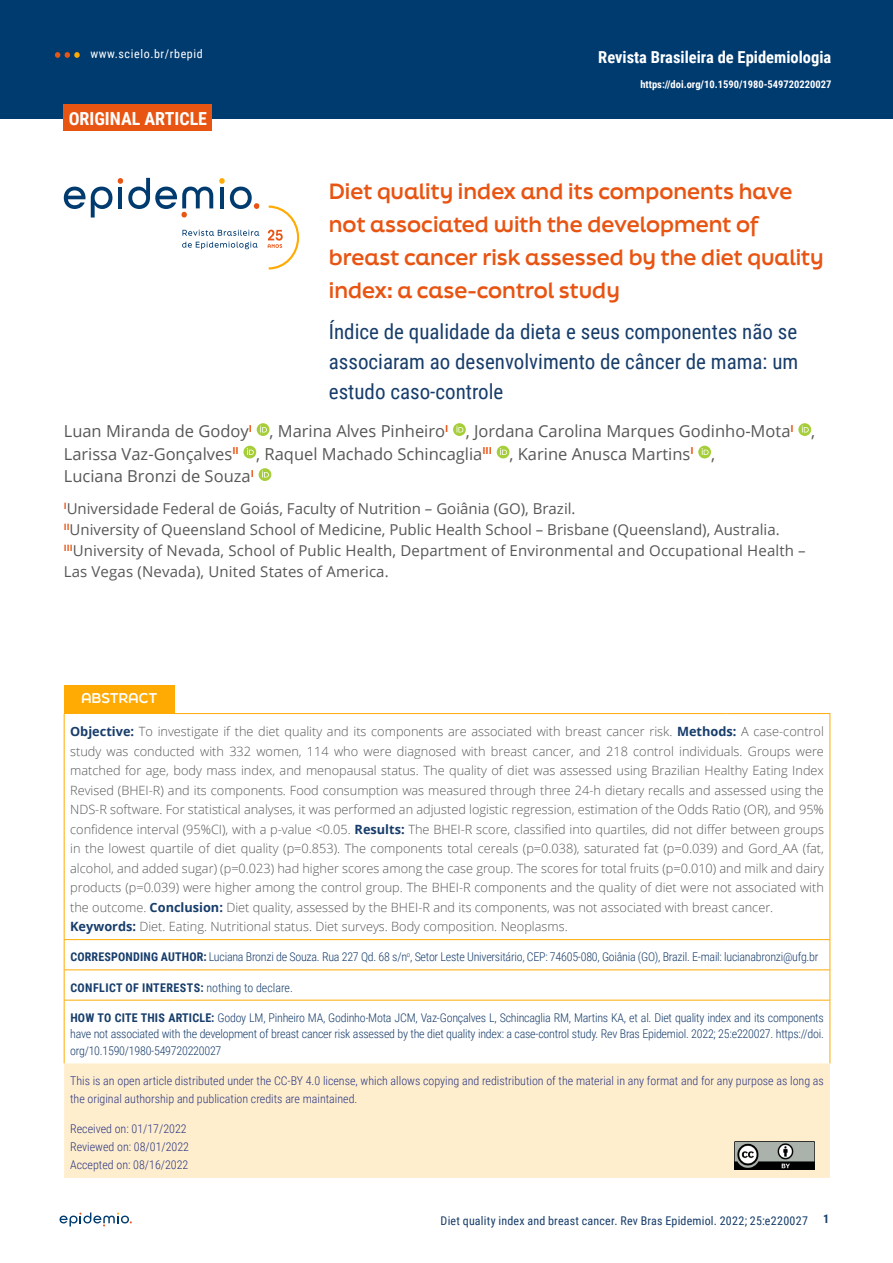
<style>
.page{position:relative;width:893px;height:1263px;background:#fff}
.page>*{position:absolute;margin:0;border:0;box-sizing:border-box;transform-origin:0 0}
.t1{font:700 21px/33px "Final Six";color:#e85412}
.t2{font:21px/30px "Roboto Condensed";color:#173d6b;text-align:justify}
.t3{font:700 18px "Roboto Condensed";color:#fff}
.t4{font:16.5px/22.5px "Open Sans";color:#575756}
.t5{font:700 16.5px "Roboto Condensed";color:#fff}
.t6{font:15px/21px "Open Sans";color:#575756}
.t7{font:700 13.5px "Final Six";color:#fff}
.t8{font:300 12.75px/19.5px "Open Sans";color:#575756}
.t9{font:300 12px/16.5px "Roboto Condensed";letter-spacing:-.02em;color:#173d6b;text-align:justify}
.t10{font:300 12px/18px "Roboto Condensed";color:#283583}
.t11{font:12px "Roboto Condensed";letter-spacing:.02em;color:#173d6b}
.t12{font:700 12px "Roboto Condensed";letter-spacing:.035em;color:#173d6b}
.t13{font:12px "Roboto Condensed";letter-spacing:.05em;color:#fff}
.t14{font:700 10.5px "Roboto Condensed";color:#fff}
.s1{font-weight:700;color:#173d6b}
.s2{font-weight:700}
.s3{font-weight:300}
</style>
<div class="page">
<svg style="left:60px;top:1212px;width:72px;height:14px"></svg>
<div style="left:0;top:0;width:893px;height:118px;background:#003b70"></div>
<svg style="left:55px;top:52px;width:25px;height:6px"></svg>
<svg style="left:257px;top:423px;width:12px;height:13px"></svg>
<svg style="left:260px;top:425px;width:7px;height:7px"></svg>
<svg style="left:453px;top:423px;width:13px;height:13px"></svg>
<svg style="left:456px;top:425px;width:7px;height:7px"></svg>
<svg style="left:798px;top:423px;width:13px;height:13px"></svg>
<svg style="left:802px;top:425px;width:7px;height:7px"></svg>
<div style="left:243px;top:446px;width:13px;height:12px;background:#a6ce39;border-radius:50%"></div>
<svg style="left:247px;top:448px;width:7px;height:7px"></svg>
<div style="left:497px;top:446px;width:12px;height:12px;background:#a6ce39;border-radius:50%"></div>
<svg style="left:500px;top:448px;width:7px;height:7px"></svg>
<svg style="left:698px;top:446px;width:13px;height:12px"></svg>
<svg style="left:702px;top:448px;width:7px;height:7px"></svg>
<svg style="left:259px;top:468px;width:12px;height:13px"></svg>
<svg style="left:262px;top:470px;width:7px;height:7px"></svg>
<svg style="left:64px;top:187px;width:48px;height:30px"></svg>
<svg style="left:118px;top:178px;width:95px;height:39px"></svg>
<svg style="left:219px;top:178px;width:40px;height:31px"></svg>
<svg style="left:182px;top:230px;width:77px;height:6px"></svg>
<svg style="left:182px;top:242px;width:76px;height:7px"></svg>
<svg style="left:268px;top:206px;width:31px;height:64px"></svg>
<div style="left:64px;top:105px;width:148px;height:26px;background:#e85412"></div>
<div style="left:64px;top:685px;width:110px;height:28px;background:#ffab03"></div>
<div style="left:64px;top:1063px;width:766px;height:115px;background:#ffeecd"></div>
<hr style="left:64px;top:713px;width:1px;height:226px;background:#ffab03">
<hr style="left:174px;top:713px;width:552px;height:1px;background:#ffab03">
<hr style="left:726px;top:713px;width:104px;height:1px;background:#ffab03">
<hr style="left:829px;top:714px;width:1px;height:225px;background:#ffab03">
<hr style="left:64px;top:940px;width:1px;height:30px;background:#ffab03">
<hr style="left:64px;top:970px;width:1px;height:30px;background:#ffab03">
<hr style="left:64px;top:939px;width:110px;height:1px;background:#ffab03">
<hr style="left:174px;top:939px;width:552px;height:1px;background:#ffab03">
<hr style="left:726px;top:939px;width:104px;height:1px;background:#ffab03">
<hr style="left:829px;top:940px;width:1px;height:30px;background:#ffab03">
<hr style="left:829px;top:970px;width:1px;height:30px;background:#ffab03">
<hr style="left:65px;top:969px;width:109px;height:1px;background:#ffab03">
<hr style="left:174px;top:969px;width:552px;height:1px;background:#ffab03">
<hr style="left:726px;top:969px;width:103px;height:1px;background:#ffab03">
<hr style="left:64px;top:1000px;width:1px;height:63px;background:#ffab03">
<hr style="left:64px;top:1000px;width:110px;height:1px;background:#ffab03">
<hr style="left:174px;top:1000px;width:552px;height:1px;background:#ffab03">
<hr style="left:726px;top:1000px;width:104px;height:1px;background:#ffab03">
<hr style="left:829px;top:1000px;width:1px;height:63px;background:#ffab03">
<img style="left:735px;top:1141px;width:79px;height:28px">
<p class="t13" style="left:90px;top:45px;width:114px">www.scielo.br/rbepid</p>
<h2 class="t3" style="left:69px;top:106px;width:140px">ORIGINAL ARTICLE</h2>
<p class="t5" style="left:598px;top:46px;width:235px">Revista Brasileira de Epidemiologia</p>
<p class="t14" style="left:640px;top:77px;width:192px">https://doi.org/10.1590/1980-549720220027</p>
<h1 class="t1" style="left:329px;top:174px;width:496px">Diet quality index and its components have not associated with the development of breast cancer risk assessed by the diet quality index: a case-control study</h1>
<h1 class="t2" style="left:329px;top:316px;width:471px">Índice de qualidade da dieta e seus componentes não se associaram ao desenvolvimento de câncer de mama: um estudo caso-controle</h1>
<p class="t4" style="left:64px;top:419px;width:753px">Luan Miranda de Godoy<sup>I</sup> , Marina Alves Pinheiro<sup>I</sup> , Jordana Carolina Marques Godinho-Mota<sup>I</sup> ,<br>Larissa Vaz-Gonçalves<sup>II</sup> , Raquel Machado Schincaglia<sup>III</sup> , Karine Anusca Martins<sup>I</sup> ,<br>Luciana Bronzi de Souza<sup>I</sup></p>
<p class="t6" style="left:64px;top:498px;width:743px"><sup>I</sup>Universidade Federal de Goiás, Faculty of Nutrition – Goiânia (GO), Brazil.<br><sup>II</sup>University of Queensland School of Medicine, Public Health School – Brisbane (Queensland), Australia.<br><sup>III</sup>University of Nevada, School of Public Health, Department of Environmental and Occupational Health – Las Vegas (Nevada), United States of America.</p>
<p class="t7" style="left:81px;top:688px;width:78px">ABSTRACT</p>
<p class="t8" style="left:70px;top:721px;width:755px"><span class="s1">Objective:</span> To investigate if the diet quality and its components are associated with breast cancer risk. <span class="s1">Methods:</span> A case-control study was conducted with 332 women, 114 who were diagnosed with breast cancer, and 218 control individuals. Groups were matched for age, body mass index, and menopausal status. The quality of diet was assessed using Brazilian Healthy Eating Index Revised (BHEI-R) and its components. Food consumption was measured through three 24-h dietary recalls and assessed using the NDS-R software. For statistical analyses, it was performed an adjusted logistic regression, estimation of the Odds Ratio (OR), and 95% confidence interval (95%CI), with a p-value &lt;0.05. <span class="s1">Results:</span> The BHEI-R score, classified into quartiles, did not differ between groups in the lowest quartile of diet quality (p=0.853). The components total cereals (p=0.038), saturated fat (p=0.039) and Gord_AA (fat, alcohol, and added sugar) (p=0.023) had higher scores among the case group. The scores for total fruits (p=0.010) and milk and dairy products (p=0.039) were higher among the control group. The BHEI-R components and the quality of diet were not associated with the outcome. <span class="s1">Conclusion:</span> Diet quality, assessed by the BHEI-R and its components, was not associated with breast cancer.<br><span class="s1">Keywords:</span> Diet. Eating. Nutritional status. Diet surveys. Body composition. Neoplasms.</p>
<p class="t9" style="left:70px;top:948px;width:750px"><span class="s2">CORRESPONDING AUTHOR:</span> Luciana Bronzi de Souza. Rua 227 Qd. 68 s/n<sup>o</sup>, Setor Leste Universitário, CEP: 74605-080, Goiânia (GO), Brazil. E-mail: lucianabronzi@ufg.br</p>
<p class="t12" style="left:70px;top:979px;width:224px">CONFLICT OF INTERESTS: <span class="s3">nothing to declare.</span></p>
<p class="t9" style="left:70px;top:1009px;width:755px"><span class="s2">HOW TO CITE THIS ARTICLE:</span> Godoy LM, Pinheiro MA, Godinho-Mota JCM, Vaz-Gonçalves L, Schincaglia RM, Martins KA, et al. Diet quality index and its components have not associated with the development of breast cancer risk assessed by the diet quality index: a case-control study. Rev Bras Epidemiol. 2022; 25:e220027. https://doi. org/10.1590/1980-549720220027</p>
<p class="t10" style="left:70px;top:1071px;width:755px">This is an open article distributed under the CC-BY 4.0 license, which allows copying and redistribution of the material in any format and for any purpose as long as the original authorship and publication credits are maintained.</p>
<p class="t10" style="left:70px;top:1120px;width:120px">Received on: 01/17/2022<br>Reviewed on: 08/01/2022<br>Accepted on: 08/16/2022</p>
<p class="t11" style="left:441px;top:1212px;width:369px">Diet quality index and breast cancer. Rev Bras Epidemiol. 2022; 25:e220027</p>
<p class="t12" style="left:823px;top:1211px;width:8px">1</p>
</div>
